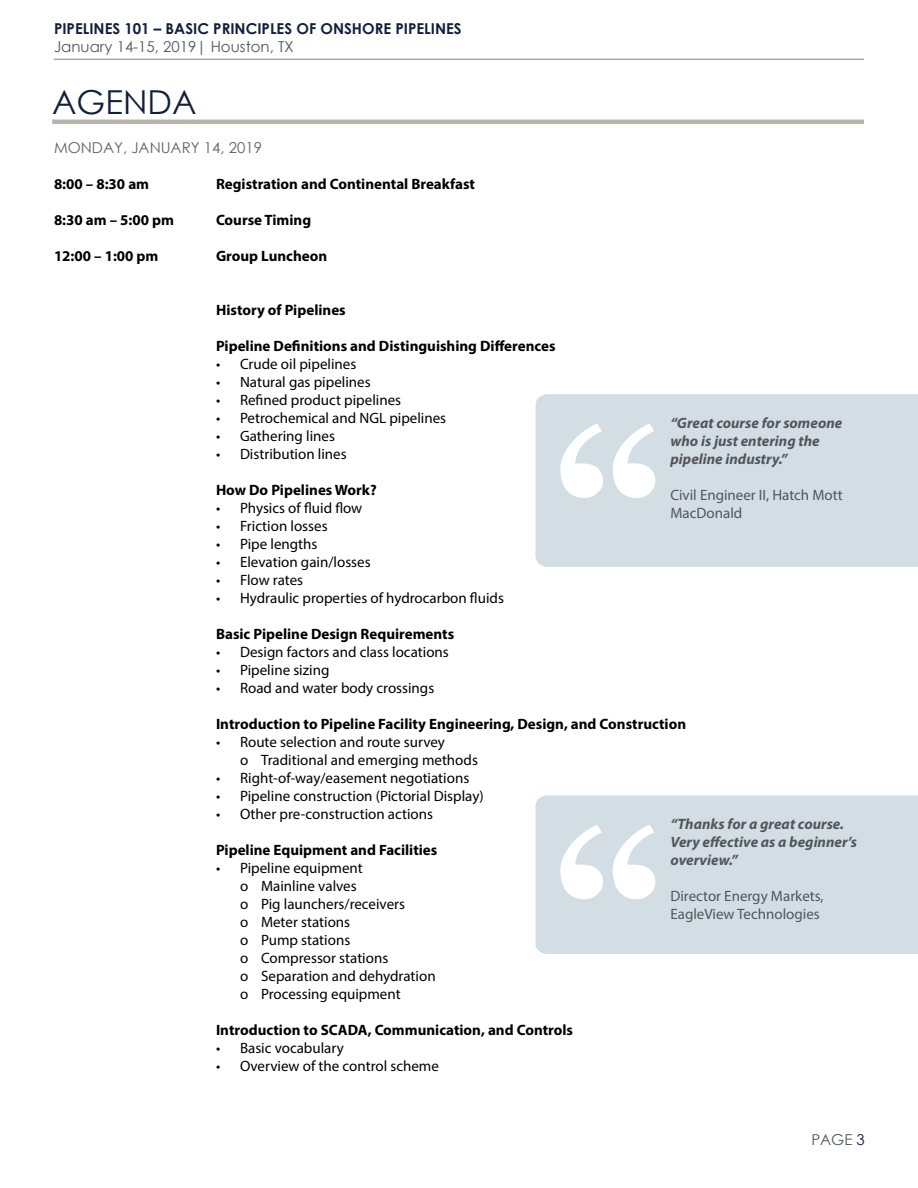
<style>
.page{position:relative;width:918px;height:1188px;background:#fff}
.page>*{position:absolute;margin:0;border:0;box-sizing:border-box;transform-origin:0 0}
.t1{font:33px "Century Gothic";color:#111f3c}
.t2{font:15px/18px "Myriad Pro";color:#000}
.t3{font:700 15px "Myriad Pro";color:#000}
.t4{font:italic 700 15px/18px "Myriad Pro";color:#52555b}
.t5{font:15px/18px "Myriad Pro";color:#52555b}
.t6{font:700 15px "Century Gothic";color:#111f3c}
.t7{font:15px "Century Gothic";color:#52555b}
.t8{font:15px "Century Gothic";color:#636365}
.s1{color:#111f3c}
</style>
<div class="page">
<hr style="left:54px;top:59px;width:810px;height:1px;background:#111f3c">
<hr style="left:52px;top:120px;width:812px;height:4px;background:#bab5aa">
<div style="left:535px;top:394px;width:383px;height:173px;background:#d3dee4"></div>
<svg style="left:560px;top:423px;width:95px;height:75px"></svg>
<div style="left:535px;top:795px;width:383px;height:159px;background:#d3dee4"></div>
<svg style="left:560px;top:825px;width:95px;height:74px"></svg>
<p class="t6" style="left:54px;top:17px;width:409px">PIPELINES 101 – BASIC PRINCIPLES OF ONSHORE PIPELINES</p>
<p class="t7" style="left:54px;top:36px;width:241px">January 14-15, 2019| Houston, TX</p>
<h1 class="t1" style="left:52px;top:79px;width:146px">AGENDA</h1>
<p class="t8" style="left:54px;top:137px;width:210px">MONDAY, JANUARY 14, 2019</p>
<p class="t3" style="left:54px;top:175px;width:97px">8:00 – 8:30 am</p>
<p class="t3" style="left:216px;top:175px;width:261px">Registration and Continental Breakfast</p>
<p class="t3" style="left:54px;top:211px;width:122px">8:30 am – 5:00 pm</p>
<p class="t3" style="left:216px;top:211px;width:97px">Course Timing</p>
<p class="t3" style="left:54px;top:247px;width:106px">12:00 – 1:00 pm</p>
<p class="t3" style="left:216px;top:247px;width:113px">Group Luncheon</p>
<p class="t3" style="left:216px;top:301px;width:131px">History of Pipelines</p>
<p class="t3" style="left:216px;top:337px;width:341px">Pipeline Definitions and Distinguishing Differences</p>
<p class="t2" style="left:216px;top:355px;width:142px">• Crude oil pipelines</p>
<p class="t2" style="left:216px;top:373px;width:156px">• Natural gas pipelines</p>
<p class="t2" style="left:216px;top:391px;width:187px">• Refined product pipelines</p>
<p class="t2" style="left:216px;top:409px;width:232px">• Petrochemical and NGL pipelines</p>
<p class="t2" style="left:216px;top:427px;width:120px">• Gathering lines</p>
<p class="t2" style="left:216px;top:445px;width:132px">• Distribution lines</p>
<p class="t3" style="left:216px;top:481px;width:162px">How Do Pipelines Work?</p>
<p class="t2" style="left:216px;top:499px;width:148px">• Physics of fluid flow</p>
<p class="t2" style="left:216px;top:517px;width:113px">• Friction losses</p>
<p class="t2" style="left:216px;top:535px;width:103px">• Pipe lengths</p>
<p class="t2" style="left:216px;top:553px;width:156px">• Elevation gain/losses</p>
<p class="t2" style="left:216px;top:571px;width:89px">• Flow rates</p>
<p class="t2" style="left:216px;top:589px;width:290px">• Hydraulic properties of hydrocarbon fluids</p>
<p class="t3" style="left:216px;top:625px;width:240px">Basic Pipeline Design Requirements</p>
<p class="t2" style="left:216px;top:643px;width:234px">• Design factors and class locations</p>
<p class="t2" style="left:216px;top:661px;width:115px">• Pipeline sizing</p>
<p class="t2" style="left:216px;top:679px;width:220px">• Road and water body crossings</p>
<p class="t3" style="left:216px;top:715px;width:472px">Introduction to Pipeline Facility Engineering, Design, and Construction</p>
<p class="t2" style="left:240px;top:733px;width:239px;text-indent:-24px">• Route selection and route survey<br>o Traditional and emerging methods</p>
<p class="t2" style="left:216px;top:769px;width:255px">• Right-of-way/easement negotiations</p>
<p class="t2" style="left:216px;top:787px;width:269px">• Pipeline construction (Pictorial Display)</p>
<p class="t2" style="left:216px;top:805px;width:219px">• Other pre-construction actions</p>
<p class="t3" style="left:216px;top:841px;width:223px">Pipeline Equipment and Facilities</p>
<p class="t2" style="left:240px;top:859px;width:197px;text-indent:-24px">• Pipeline equipment<br>o Mainline valves<br>o Pig launchers/receivers<br>o Meter stations<br>o Pump stations<br>o Compressor stations<br>o Separation and dehydration o Processing equipment</p>
<p class="t3" style="left:216px;top:1021px;width:359px">Introduction to SCADA, Communication, and Controls</p>
<p class="t2" style="left:216px;top:1039px;width:129px">• Basic vocabulary</p>
<p class="t2" style="left:216px;top:1057px;width:224px">• Overview of the control scheme</p>
<p class="t4" style="left:670px;top:413px;width:173px">“Great course for someone who is just entering the pipeline industry.”</p>
<p class="t5" style="left:670px;top:485px;width:174px">Civil Engineer II, Hatch Mott<br>MacDonald</p>
<p class="t4" style="left:670px;top:814px;width:188px">“Thanks for a great course.<br>Very effective as a beginner’s overview.”</p>
<p class="t5" style="left:670px;top:887px;width:155px">Director Energy Markets,<br>EagleView Technologies</p>
<p class="t7" style="left:811px;top:1129px;width:55px">PAGE <span class="s1">3</span></p>
</div>
